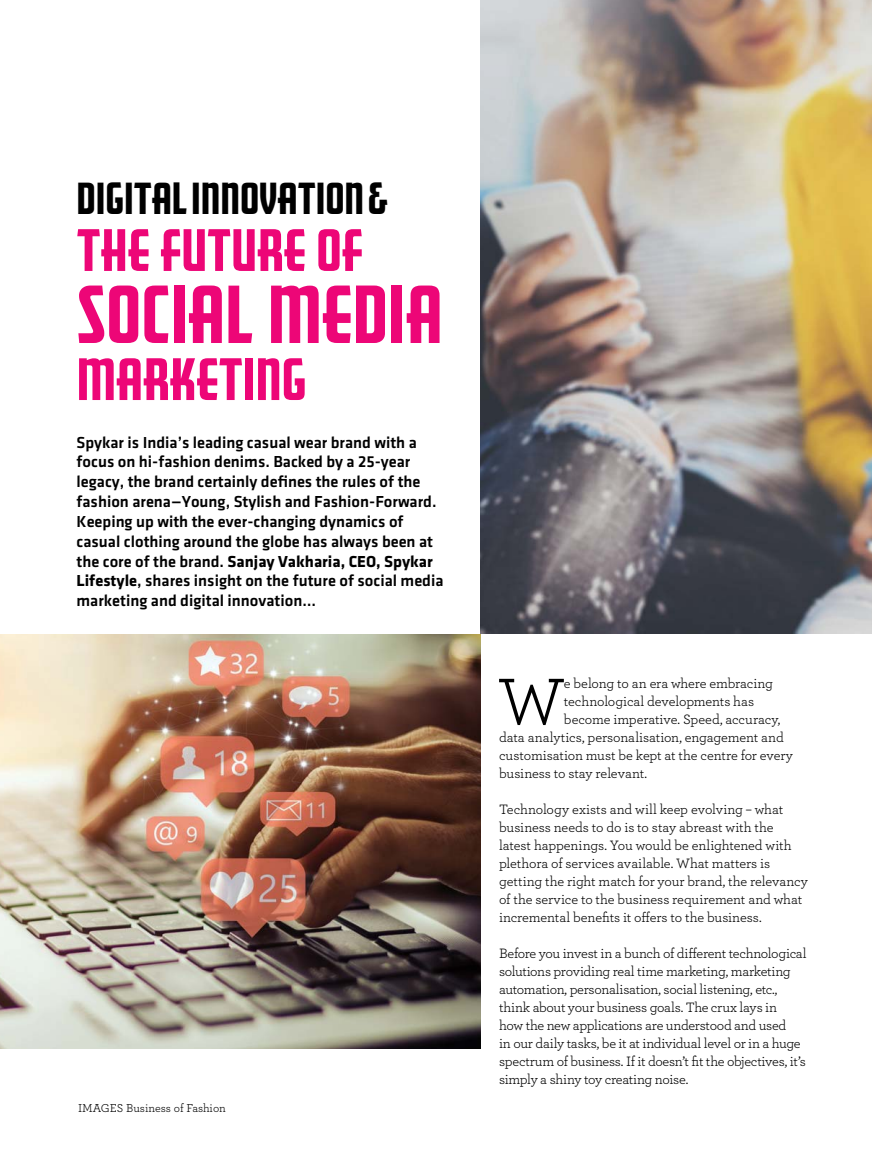
<style>
.page{position:relative;width:872px;height:1170px;background:#fff}
.page>*{position:absolute;margin:0;border:0;box-sizing:border-box;transform-origin:0 0}
.t1{font:82.5px "Golden Gate Gothic";letter-spacing:.015em;color:#ed0677}
.t2{font:69px "Archer";color:#000}
.t3{font:60px "Golden Gate Gothic";letter-spacing:.015em;color:#ed0677}
.t4{font:45px "Golden Gate Gothic";letter-spacing:.015em;color:#000}
.t5{font:500 16.5px/19.8px "Klavika";color:#000}
.t6{font:14.25px/18px "Archer";letter-spacing:-.015em;color:#000}
.t7{font:12px "Archer";color:#000}
.s1{font-weight:700}
</style>
<div class="page">
<img style="left:0;top:634px;width:480px;height:414px">
<img style="left:480px;top:0;width:392px;height:633px">
<h3 class="t4" style="left:77px;top:180px;width:312px">DIGITALINNOVATION&amp;</h3>
<h3 class="t3" style="left:77px;top:226px;width:287px">THE FUTURE OF</h3>
<h1 class="t1" style="left:77px;top:281px;width:366px">SOCIAL MEDIA</h1>
<h3 class="t3" style="left:77px;top:355px;width:230px">MARKETING</h3>
<p class="t5" style="left:77px;top:434px;width:368px">Spykar is India’s leading casual wear brand with a focus on hi-fashion denims. Backed by a 25-year legacy, the brand certainly defines the rules of the fashion arena—Young, Stylish and Fashion-Forward.<br>Keeping up with the ever-changing dynamics of casual clothing around the globe has always been at the core of the brand. <span class="s1">Sanjay Vakharia, CEO, Spykar Lifestyle</span>, shares insight on the future of social media marketing and digital innovation…</p>
<p class="t7" style="left:78px;top:1103px;width:149px">IMAGES Business of Fashion</p>
<h2 class="t2" style="left:498px;top:675px;width:69px">W</h2>
<p class="t6" style="left:564px;top:675px;width:211px">e belong to an era where embracing</p>
<p class="t6" style="left:564px;top:693px;width:192px">technological developments has</p>
<p class="t6" style="left:564px;top:711px;width:218px">become imperative. Speed, accuracy,</p>
<p class="t6" style="left:499px;top:729px;width:286px">data analytics, personalisation, engagement and</p>
<p class="t6" style="left:499px;top:747px;width:295px">customisation must be kept at the centre for every</p>
<p class="t6" style="left:499px;top:765px;width:149px">business to stay relevant.</p>
<p class="t6" style="left:499px;top:801px;width:310px">Technology exists and will keep evolving – what business needs to do is to stay abreast with the latest happenings. You would be enlightened with plethora of services available. What matters is getting the right match for your brand, the relevancy of the service to the business requirement and what incremental benefits it offers to the business.</p>
<p class="t6" style="left:499px;top:945px;width:309px">Before you invest in a bunch of different technological solutions providing real time marketing, marketing automation, personalisation, social listening, etc., think about your business goals. The crux lays in<br>how the new applications are understood and used<br>in our daily tasks, be it at individual level or in a huge spectrum of business. If it doesn’t fit the objectives, it’s simply a shiny toy creating noise.</p>
</div>
